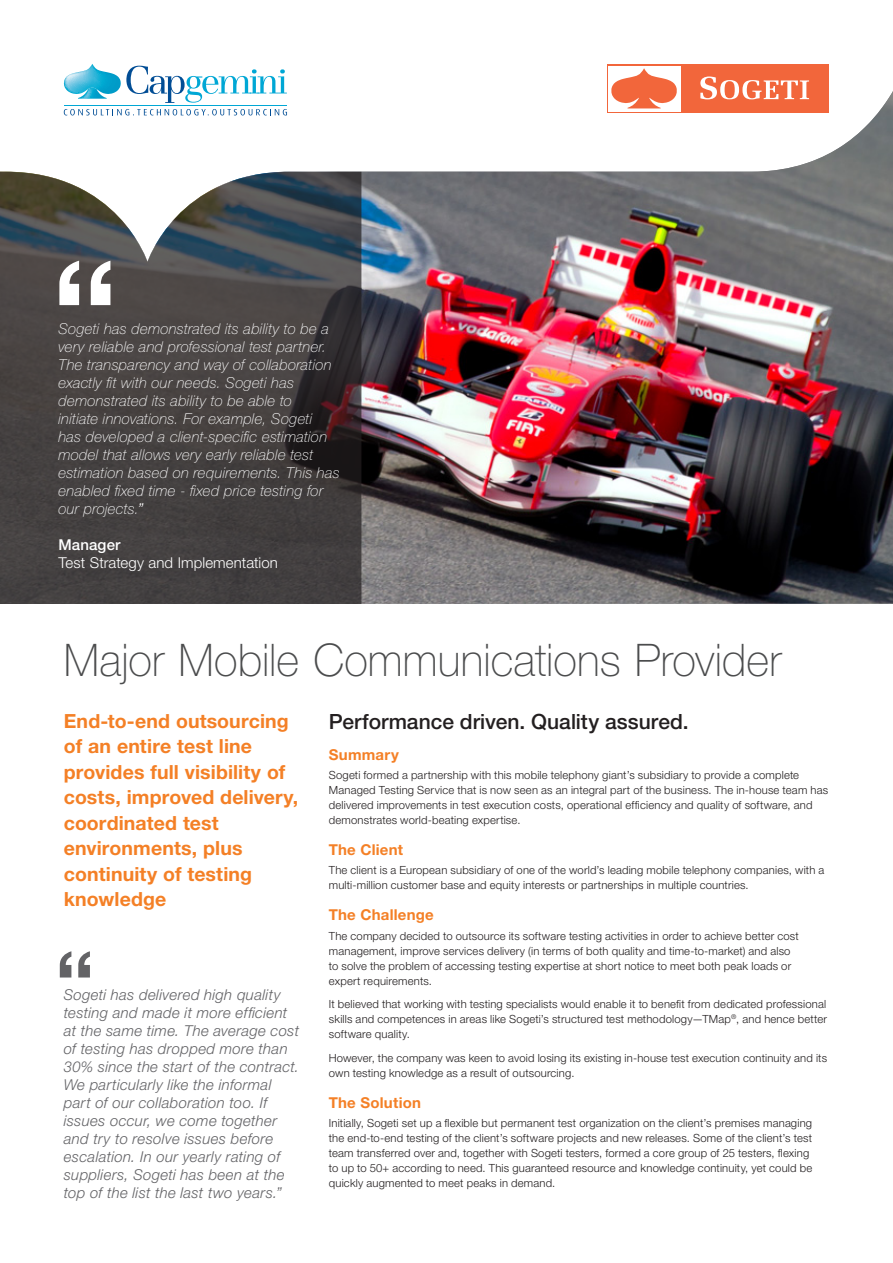
<style>
.page{position:relative;width:893px;height:1263px;background:#fff}
.page>*{position:absolute;margin:0;border:0;box-sizing:border-box;transform-origin:0 0}
.t1{font:500 157.5px "Helvetica Neue LT Std";color:#fff}
.t2{font:500 93px "Helvetica Neue LT Std";color:#636366}
.t3{font:100 45px "Helvetica Neue LT Std";color:#4b4c4d}
.head2{font:500 21px "Helvetica Neue LT Std";color:#231f20}
.subtitle{font:700 19.5px/25.5px "Helvetica Neue LT Std";letter-spacing:.005em;color:#f48026}
.pullquote-text{font:italic 100 15px/18px "Helvetica Neue LT Std";letter-spacing:.02em;color:#fff}
.pullquote-text-2{font:italic 300 15px/18px "Helvetica Neue LT Std";letter-spacing:.02em;color:#636366}
.head1{font:700 15px "Helvetica Neue LT Std";letter-spacing:.015em;color:#f48026}
.pullquote-title{font:300 15px/18px "Helvetica Neue LT Std";letter-spacing:.005em;color:#fff}
.text{font:300 11.25px/15px "Helvetica Neue LT Std";letter-spacing:.015em;color:#231f20}
.s1{font-weight:300}
.s2{font-weight:500}
</style>
<div class="page">
<svg style="left:63px;top:64px;width:766px;height:27px"></svg>
<img style="left:0;top:91px;width:893px;height:513px">
<svg style="left:0;top:172px;width:361px;height:432px;background:#4c4a4a"></svg>
<p class="t1" style="left:50px;top:223px;width:71px">“</p>
<p class="pullquote-text" style="left:58px;top:319px;width:283px">Sogeti has demonstrated its ability to be a very reliable and professional test partner.<br>The transparency and way of collaboration exactly fit with our needs. Sogeti has demonstrated its ability to be able to<br>initiate innovations. For example, Sogeti<br>has developed a client-specific estimation model that allows very early reliable test estimation based on requirements. This has enabled fixed time - fixed price testing for our projects.<span class="s1">”</span></p>
<p class="pullquote-title" style="left:58px;top:535px;width:221px"><span class="s2">Manager<br></span>Test Strategy and Implementation</p>
<p class="t3" style="left:64px;top:634px;width:719px">Major Mobile Communications Provider</p>
<p class="head2" style="left:329px;top:709px;width:361px">Performance driven. Quality assured.</p>
<p class="head1" style="left:329px;top:745px;width:71px">Summary</p>
<p class="text" style="left:329px;top:767px;width:501px">Sogeti formed a partnership with this mobile telephony giant’s subsidiary to provide a complete Managed Testing Service that is now seen as an integral part of the business. The in-house team has delivered improvements in test execution costs, operational efficiency and quality of software, and demonstrates world-beating expertise.</p>
<p class="head1" style="left:329px;top:840px;width:76px">The Client</p>
<p class="text" style="left:329px;top:862px;width:497px">The client is a European subsidiary of one of the world’s leading mobile telephony companies, with a multi-million customer base and equity interests or partnerships in multiple countries.</p>
<p class="head1" style="left:329px;top:906px;width:107px">The Challenge</p>
<p class="text" style="left:329px;top:928px;width:471px">The company decided to outsource its software testing activities in order to achieve better cost management, improve services delivery (in terms of both quality and time-to-market) and also to solve the problem of accessing testing expertise at short notice to meet both peak loads or expert requirements.</p>
<p class="text" style="left:329px;top:996px;width:500px;text-align:justify">It believed that working with testing specialists would enable it to benefit from dedicated professional skills and competences in areas like Sogeti’s structured test methodology—TMap<sup>®</sup>, and hence better software quality.</p>
<p class="text" style="left:329px;top:1050px;width:500px">However, the company was keen to avoid losing its existing in-house test execution continuity and its own testing knowledge as a result of outsourcing.</p>
<p class="head1" style="left:329px;top:1093px;width:94px">The Solution</p>
<p class="text" style="left:329px;top:1115px;width:485px">Initially, Sogeti set up a flexible but permanent test organization on the client’s premises managing the end-to-end testing of the client’s software projects and new releases. Some of the client’s test team transferred over and, together with Sogeti testers, formed a core group of 25 testers, flexing to up to 50+ according to need. This guaranteed resource and knowledge continuity, yet could be quickly augmented to meet peaks in demand.</p>
<p class="subtitle" style="left:64px;top:707px;width:236px">End-to-end outsourcing of an entire test line provides full visibility of costs, improved delivery, coordinated test environments, plus continuity of testing knowledge</p>
<p class="t2" style="left:54px;top:929px;width:43px">“</p>
<p class="pullquote-text-2" style="left:64px;top:985px;width:237px">Sogeti has delivered high quality testing and made it more efficient at the same time. The average cost of testing has dropped more than 30% since the start of the contract.<br>We particularly like the informal part of our collaboration too. If issues occur, we come together and try to resolve issues before escalation. In our yearly rating of suppliers, Sogeti has been at the top of the list the last two years.”</p>
</div>
